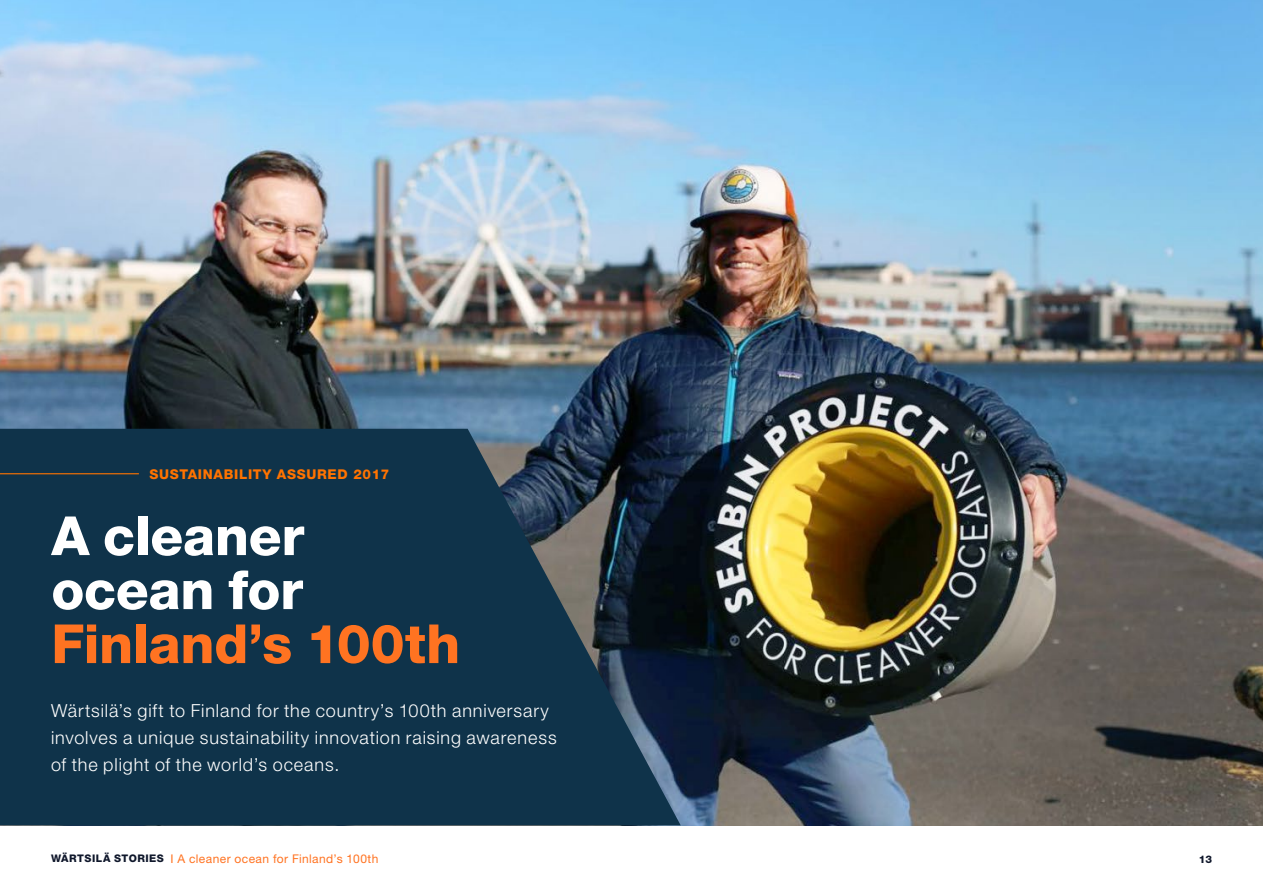
<style>
.page{position:relative;width:1263px;height:893px;background:#fff}
.page>*{position:absolute;margin:0;border:0;box-sizing:border-box;transform-origin:0 0}
.t1{font:800 54px/54px "Helvetica Neue LT Std";letter-spacing:-.005em;color:#fff}
.t2{font:800 54px "Helvetica Neue LT Std";letter-spacing:-.005em;color:#ff7321}
.t3{font:300 18px/27px "Helvetica Neue LT Std";letter-spacing:.05em;color:#fff}
.t4{font:800 13.5px "Helvetica Neue";letter-spacing:.05em;color:#ff7300}
.t5{font:12px "Helvetica Neue LT Std";letter-spacing:.035em;color:#ff7321}
.t6{font:800 10.5px "Helvetica Neue LT Std";color:#0f172b}
.s1{font-weight:800;font-size:10.5px;color:#0f172b}
</style>
<div class="page">
<img style="left:0;top:0;width:1263px;height:825px">
<svg style="left:0;top:429px;width:681px;height:396px;background:#143449"></svg>
<hr style="left:0;top:473px;width:139px;height:1px;background:#ff7300">
<p class="t4" style="left:150px;top:466px;width:241px">SUSTAINABILITY ASSURED 2017</p>
<h1 class="t1" style="left:51px;top:509px;width:254px">A cleaner ocean for</h1>
<h1 class="t2" style="left:51px;top:612px;width:410px">Finland’s 100th</h1>
<p class="t3" style="left:51px;top:697px;width:507px">Wärtsilä’s gift to Finland for the country’s 100th anniversary involves a unique sustainability innovation raising awareness of the plight of the world’s oceans.</p>
<p class="t5" style="left:51px;top:851px;width:329px"><span class="s1">WÄRTSILÄ STORIES</span> I A cleaner ocean for Finland’s 100th</p>
<p class="t6" style="left:1199px;top:853px;width:15px">13</p>
</div>
